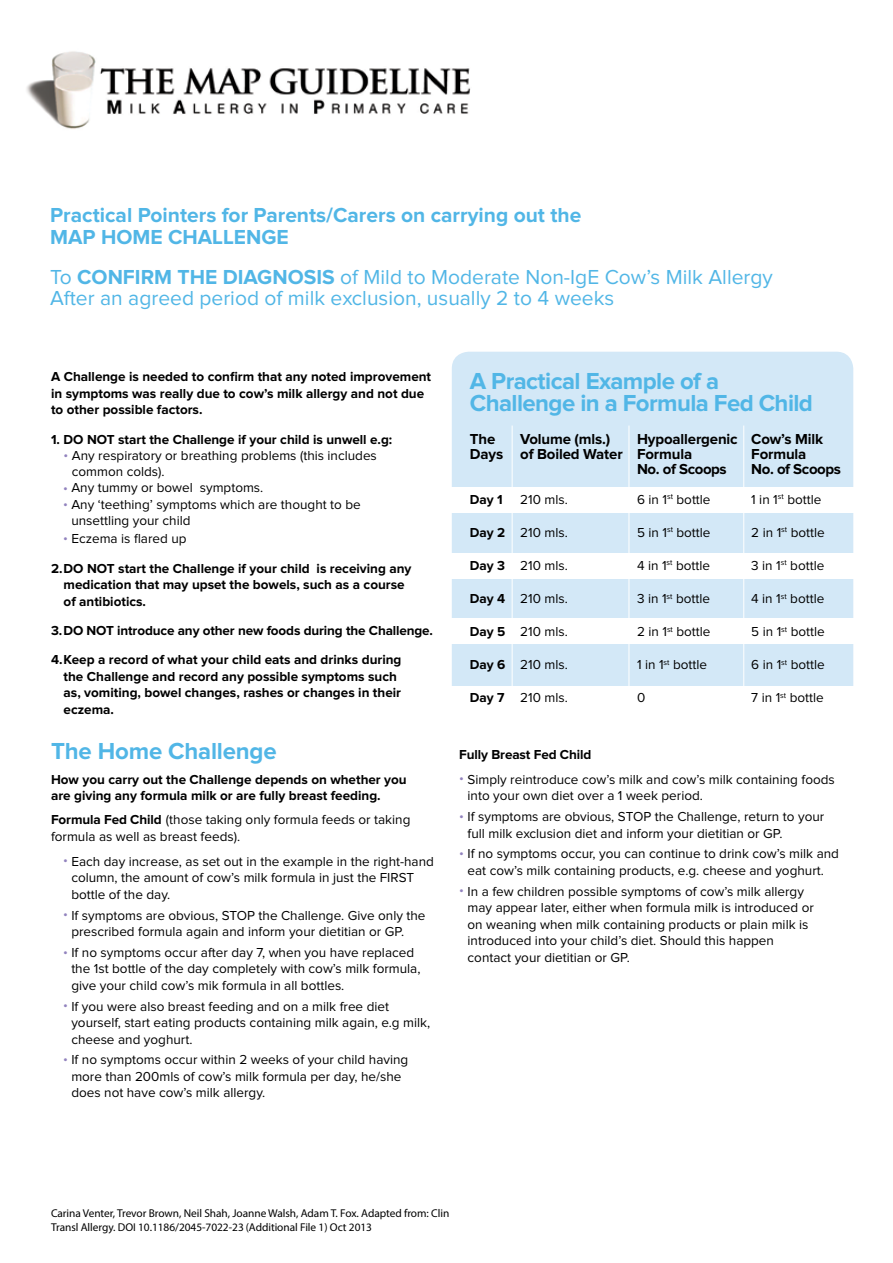
<style>
.page{position:relative;width:893px;height:1263px;background:#fff}
.page>*{position:absolute;margin:0;border:0;box-sizing:border-box;transform-origin:0 0}
.t1{font:700 24px/22.5px "Proxima Nova";letter-spacing:-.025em;color:#51b6e6}
.t2{font:700 24px "Proxima Nova";letter-spacing:-.005em;color:#51b6e6}
.t3{font:21px/21.6px "Proxima Nova";color:#51b6e6}
.t4{font:700 21px/22.5px "Proxima Nova";color:#51b6e6}
.t5{font:700 15px/15px "Proxima Nova";letter-spacing:-.01em;color:#000}
.t6{font:13.5px/16.5px "Proxima Nova";color:#000}
.t7{font:700 13.5px/16.5px "Proxima Nova";color:#000}
.t8{font:11.4px/13.6px "Myriad Pro";letter-spacing:-.005em;color:#000}
.s1{font-weight:700}
.s2{color:#9283be}
</style>
<div class="page">
<img style="left:26px;top:51px;width:445px;height:78px">
<div style="left:452px;top:352px;width:401px;height:359px;background:#d3e8f7;border-radius:17px"></div>
<div style="left:451px;top:553px;width:403px;height:25px;background:#fff"></div>
<div style="left:451px;top:618px;width:403px;height:26px;background:#fff"></div>
<div style="left:451px;top:686px;width:403px;height:26px;background:#fff"></div>
<div style="left:451px;top:487px;width:403px;height:25px;background:#fff"></div>
<hr style="left:512px;top:425px;width:1px;height:286px;background:#fff">
<hr style="left:629px;top:425px;width:1px;height:286px;background:#fff">
<hr style="left:743px;top:425px;width:1px;height:286px;background:#fff">
<h2 class="t4" style="left:50px;top:204px;width:533px">Practical Pointers for Parents/Carers on carrying out the<br>MAP HOME CHALLENGE</h2>
<h2 class="t3" style="left:50px;top:266px;width:724px">To <span class="s1">CONFIRM THE DIAGNOSIS</span> of Mild to Moderate Non-IgE Cow’s Milk Allergy<br>After an agreed period of milk exclusion, usually 2 to 4 weeks</h2>
<p class="t7" style="left:51px;top:369px;width:382px">A Challenge is needed to confirm that any noted improvement in symptoms was really due to cow’s milk allergy and not due to other possible factors.</p>
<p class="t7" style="left:51px;top:431px;width:343px">1. DO NOT start the Challenge if your child is unwell e.g:</p>
<p class="t6" style="left:72px;top:448px;width:307px;text-indent:-8px"><span class="s2">•</span> Any respiratory or breathing problems (this includes common colds).</p>
<p class="t6" style="left:63px;top:480px;width:202px"><span class="s2">•</span> Any tummy or bowel symptoms.</p>
<p class="t6" style="left:71px;top:496px;width:291px;text-indent:-8px"><span class="s2">•</span> Any ‘teething’ symptoms which are thought to be unsettling your child</p>
<p class="t6" style="left:63px;top:530px;width:125px"><span class="s2">•</span> Eczema is flared up</p>
<p class="t7" style="left:64px;top:560px;width:349px;text-indent:-13px">2.DO NOT start the Challenge if your child is receiving any medication that may upset the bowels, such as a course of antibiotics.</p>
<p class="t7" style="left:51px;top:616px;width:384px;line-height:29.2px">3.DO NOT introduce any other new foods during the Challenge.<br>4.Keep a record of what your child eats and drinks during</p>
<p class="t7" style="left:64px;top:668px;width:339px">the Challenge and record any possible symptoms such as, vomiting, bowel changes, rashes or changes in their eczema.</p>
<h1 class="t2" style="left:51px;top:737px;width:227px">The Home Challenge</h1>
<p class="t7" style="left:51px;top:771px;width:357px">How you carry out the Challenge depends on whether you are giving any formula milk or are fully breast feeding.</p>
<p class="t6" style="left:51px;top:812px;width:361px"><span class="s1">Formula Fed Child</span> (those taking only formula feeds or taking formula as well as breast feeds).</p>
<p class="t6" style="left:71px;top:853px;width:364px;text-indent:-8px"><span class="s2">•</span> Each day increase, as set out in the example in the right-hand column, the amount of cow’s milk formula in just the FIRST bottle of the day.</p>
<p class="t6" style="left:71px;top:907px;width:356px;text-indent:-8px"><span class="s2">•</span> If symptoms are obvious, STOP the Challenge. Give only the prescribed formula again and inform your dietitian or GP.</p>
<p class="t6" style="left:71px;top:944px;width:351px;text-indent:-8px"><span class="s2">•</span> If no symptoms occur after day 7, when you have replaced the 1st bottle of the day completely with cow’s milk formula, give your child cow’s mik formula in all bottles.</p>
<p class="t6" style="left:71px;top:998px;width:360px;text-indent:-8px"><span class="s2">•</span> If you were also breast feeding and on a milk free diet yourself, start eating products containing milk again, e.g milk, cheese and yoghurt.</p>
<p class="t6" style="left:71px;top:1052px;width:338px;text-indent:-8px"><span class="s2">•</span> If no symptoms occur within 2 weeks of your child having more than 200mls of cow’s milk formula per day, he/she does not have cow’s milk allergy.</p>
<h1 class="t1" style="left:470px;top:370px;width:345px">A Practical Example of a<br>Challenge in a Formula Fed Child</h1>
<p class="t5" style="left:520px;top:432px;width:104px">Volume (mls.) of Boiled Water</p>
<p class="t6" style="left:520px;top:491px;width:49px">210 mls.</p>
<p class="t6" style="left:520px;top:524px;width:49px">210 mls.</p>
<p class="t6" style="left:520px;top:557px;width:49px">210 mls.</p>
<p class="t6" style="left:520px;top:590px;width:49px">210 mls.</p>
<p class="t6" style="left:520px;top:623px;width:49px">210 mls.</p>
<p class="t6" style="left:520px;top:656px;width:49px">210 mls.</p>
<p class="t6" style="left:520px;top:689px;width:49px">210 mls.</p>
<p class="t5" style="left:637px;top:432px;width:102px">Hypoallergenic<br>Formula<br>No. of Scoops</p>
<p class="t6" style="left:637px;top:491px;width:75px">6 in 1<sup>st</sup> bottle</p>
<p class="t6" style="left:637px;top:524px;width:75px">5 in 1<sup>st</sup> bottle</p>
<p class="t6" style="left:637px;top:557px;width:75px">4 in 1<sup>st</sup> bottle</p>
<p class="t6" style="left:637px;top:590px;width:75px">3 in 1<sup>st</sup> bottle</p>
<p class="t6" style="left:637px;top:623px;width:75px">2 in 1<sup>st</sup> bottle</p>
<p class="t6" style="left:637px;top:656px;width:72px">1 in 1<sup>st</sup> bottle</p>
<p class="t6" style="left:637px;top:689px;width:10px">0</p>
<p class="t5" style="left:751px;top:432px;width:91px">Cow’s Milk<br>Formula<br>No. of Scoops</p>
<p class="t6" style="left:751px;top:491px;width:72px">1 in 1<sup>st</sup> bottle</p>
<p class="t6" style="left:751px;top:524px;width:75px">2 in 1<sup>st</sup> bottle</p>
<p class="t6" style="left:751px;top:557px;width:75px">3 in 1<sup>st</sup> bottle</p>
<p class="t6" style="left:751px;top:590px;width:75px">4 in 1<sup>st</sup> bottle</p>
<p class="t6" style="left:751px;top:623px;width:75px">5 in 1<sup>st</sup> bottle</p>
<p class="t6" style="left:751px;top:656px;width:75px">6 in 1<sup>st</sup> bottle</p>
<p class="t6" style="left:751px;top:689px;width:74px">7 in 1<sup>st</sup> bottle</p>
<p class="t5" style="left:470px;top:432px;width:35px">The<br>Days</p>
<p class="t7" style="left:470px;top:491px;width:34px">Day 1</p>
<p class="t7" style="left:470px;top:524px;width:37px">Day 2</p>
<p class="t7" style="left:470px;top:557px;width:37px">Day 3</p>
<p class="t7" style="left:470px;top:590px;width:37px">Day 4</p>
<p class="t7" style="left:470px;top:623px;width:37px">Day 5</p>
<p class="t7" style="left:470px;top:656px;width:37px">Day 6</p>
<p class="t7" style="left:470px;top:689px;width:36px">Day 7</p>
<p class="t7" style="left:459px;top:746px;width:134px">Fully Breast Fed Child</p>
<p class="t6" style="left:468px;top:771px;width:369px;text-indent:-8px"><span class="s2">•</span> Simply reintroduce cow’s milk and cow’s milk containing foods into your own diet over a 1 week period.</p>
<p class="t6" style="left:468px;top:809px;width:358px;text-indent:-8px"><span class="s2">•</span> If symptoms are obvious, STOP the Challenge, return to your full milk exclusion diet and inform your dietitian or GP.</p>
<p class="t6" style="left:459px;top:846px;width:381px;text-align:center"><span class="s2">•</span> If no symptoms occur, you can continue to drink cow’s milk and eat cow’s milk containing products, e.g. cheese and yoghurt.</p>
<p class="t6" style="left:468px;top:883px;width:348px;text-indent:-8px"><span class="s2">•</span> In a few children possible symptoms of cow’s milk allergy may appear later, either when formula milk is introduced or on weaning when milk containing products or plain milk is introduced into your child’s diet. Should this happen contact your dietitian or GP.</p>
<p class="t8" style="left:51px;top:1206px;width:400px">Carina Venter, Trevor Brown, Neil Shah, Joanne Walsh, Adam T. Fox. Adapted from: Clin<br>Transl Allergy. DOI 10.1186/2045-7022-23 (Additional File 1) Oct 2013</p>
</div>
